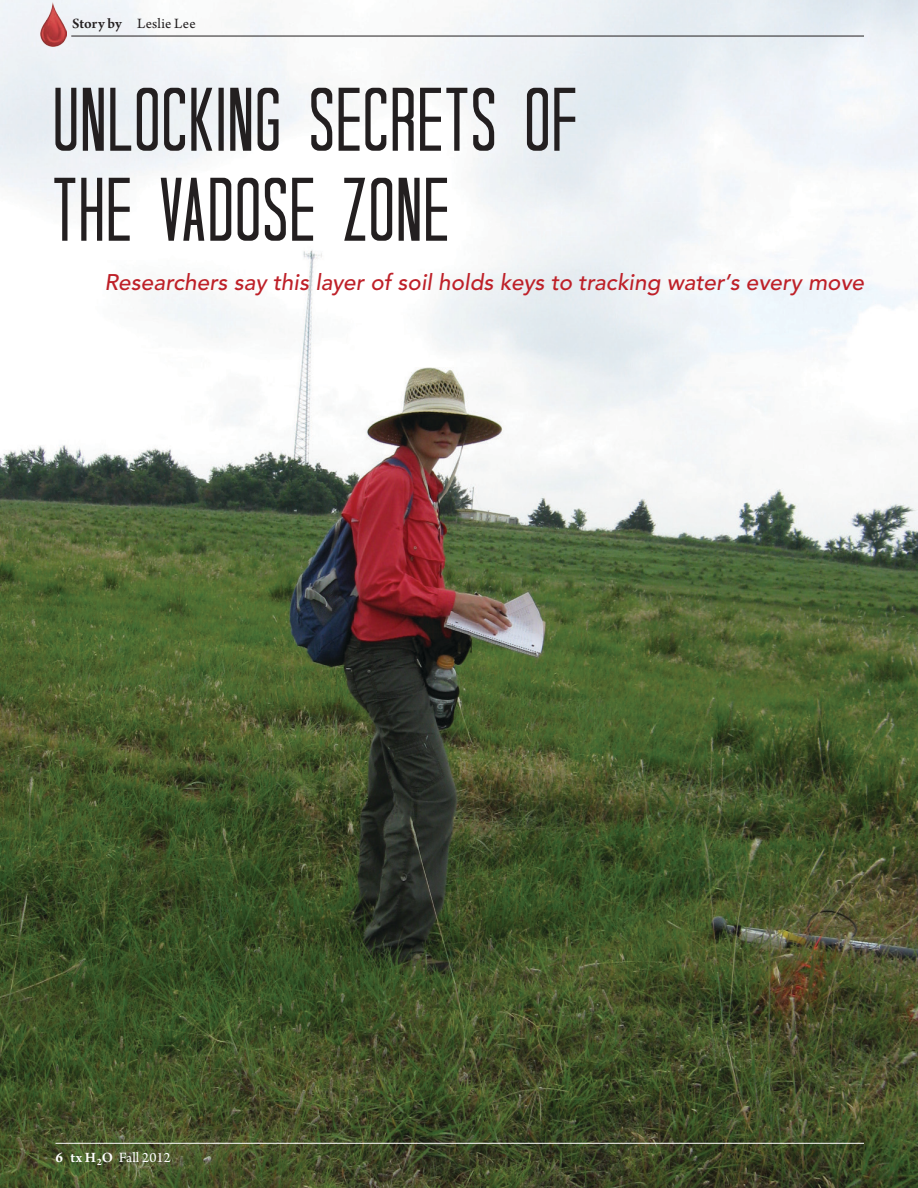
<style>
.page{position:relative;width:918px;height:1188px;background:#fff}
.page>*{position:absolute;margin:0;border:0;box-sizing:border-box;transform-origin:0 0}
.t1{font:condensed 90px/90px "Tall Dark And Handsome";letter-spacing:.04em;color:#231f20}
.Story_Byline{font:italic 500 22.5px "Avenir";color:#be2028}
.StoryBy_PageFurnitur{font:15px "Arno Pro";letter-spacing:.015em;color:#231f20}
.t2{font:15px "Arno Pro";color:#fff}
.s1{font-weight:600}
.s2{font-weight:700}
</style>
<div class="page">
<img style="left:0;top:0;width:918px;height:1188px">
<hr style="left:71px;top:36px;width:793px;height:1px;background:#231f20">
<img style="left:40px;top:2px;width:26px;height:45px">
<hr style="left:56px;top:1143px;width:808px;height:1px;background:#fff">
<p class="StoryBy_PageFurnitur" style="left:72px;top:15px;width:125px"><span class="s1">Story by</span> Leslie Lee</p>
<p class="t1" style="left:54px;top:75px;width:523px">UNLOCKING SECRETS OF<br>THE VADOSE ZONE</p>
<p class="Story_Byline" style="left:104px;top:269px;width:761px">Researchers say this layer of soil holds keys to tracking water’s every move</p>
<p class="t2" style="left:56px;top:1149px;width:117px"><span class="s2">6</span> <span class="s1">tx H</span><sub>2</sub><span class="s1">O</span> Fall 2012</p>
</div>
